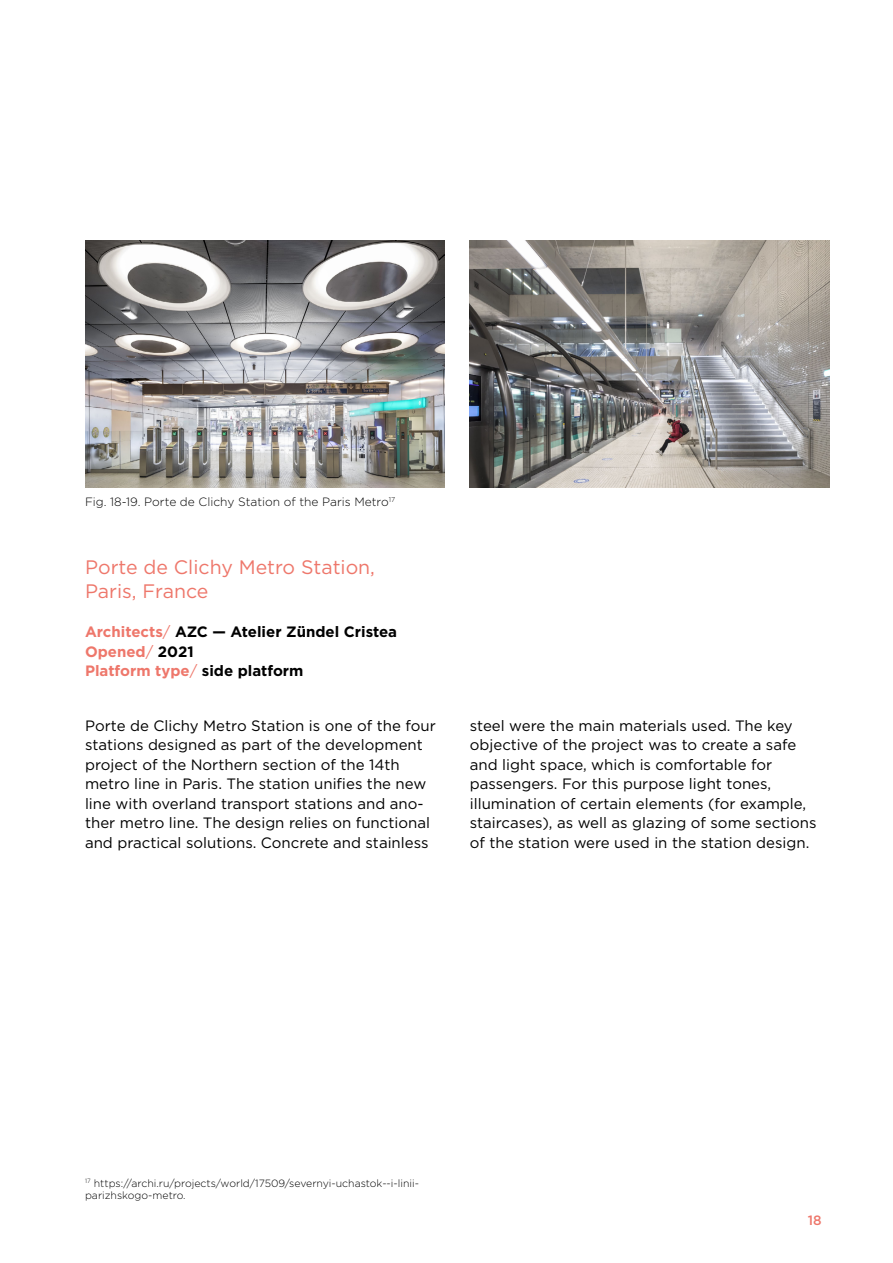
<style>
.page{position:relative;width:893px;height:1263px;background:#fff}
.page>*{position:absolute;margin:0;border:0;box-sizing:border-box;transform-origin:0 0}
.t1{font:19.5px/24px "Gotham Pro";color:#ee776b}
.t2{font:15px/19.5px "Gotham Pro";color:#000}
.t3{font:700 15px/19.5px "Gotham Pro";color:#000}
.t4{font:500 13.5px "Gotham Pro";color:#ee776b}
.t5{font:300 12px "Gotham Pro";color:#000}
.t6{font:300 10.5px/12.6px "Gotham Pro";color:#000}
.s1{color:#ee776b}
.s2{font-weight:400;color:#ee776b}
</style>
<div class="page">
<img style="left:470px;top:241px;width:359px;height:247px">
<img style="left:85px;top:241px;width:359px;height:247px">
<p class="t5" style="left:85px;top:495px;width:312px">Fig. 18-19. Porte de Clichy Station of the Paris Metro<sup>17</sup></p>
<h1 class="t1" style="left:85px;top:555px;width:292px">Porte de Clichy Metro Station,<br>Paris, France</h1>
<p class="t3" style="left:85px;top:622px;width:314px"><span class="s1">Architects</span><span class="s2">/</span> AZC — Atelier Zündel Cristea<br><span class="s1">Opened</span><span class="s2">/</span> 2021<br><span class="s1">Platform type</span><span class="s2">/</span> side platform</p>
<p class="t2" style="left:85px;top:716px;width:352px">Porte de Clichy Metro Station is one of the four stations designed as part of the development project of the Northern section of the 14th metro line in Paris. The station unifies the new line with overland transport stations and ano&shy;ther metro line. The design relies on functional and practical solutions. Concrete and stainless</p>
<p class="t2" style="left:470px;top:716px;width:348px">steel were the main materials used. The key objective of the project was to create a safe and light space, which is comfortable for passengers. For this purpose light tones, illumination of certain elements (for example, staircases), as well as glazing of some sections of the station were used in the station design.</p>
<p class="t6" style="left:85px;top:1177px;width:335px"><sup>17</sup> https://archi.ru/projects/world/17509/severnyi-uchastok--i-linii&shy;parizhskogo-metro.</p>
<p class="t4" style="left:808px;top:1212px;width:15px">18</p>
</div>
